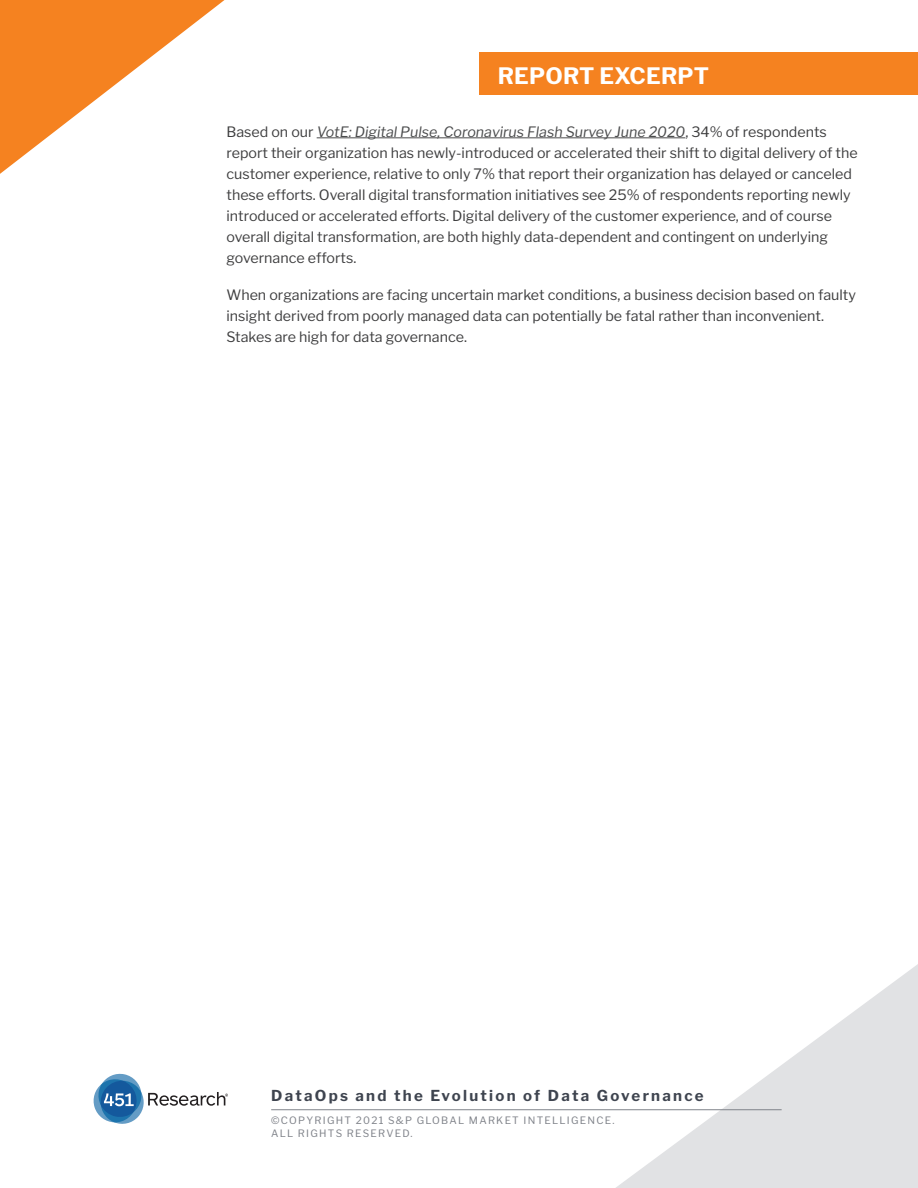
<style>
.page{position:relative;width:918px;height:1188px;background:#fff}
.page>*{position:absolute;margin:0;border:0;box-sizing:border-box;transform-origin:0 0}
.t1{font:700 22.5px "Libre Franklin";letter-spacing:.01em;color:#fff}
.t2{font:700 15px "Libre Franklin";letter-spacing:.15em;color:#3e444f}
.t3{font:14.25px/21px "Libre Franklin";color:#3e3e3f}
.t4{font:10.2px/13.5px "Libre Franklin";letter-spacing:.125em;color:#80838a}
.s1{font-style:italic;color:#4b4c4d}
</style>
<div class="page">
<svg style="left:597px;top:964px;width:321px;height:224px"></svg>
<svg style="left:0;top:0;width:225px;height:174px;fill:#f58220"></svg>
<svg style="left:93px;top:1073px;width:135px;height:51px"></svg>
<hr style="left:271px;top:1109px;width:511px;height:1px;background:#80838a">
<hr style="left:317px;top:137px;width:368px;height:1px;background:#4b4c4d">
<div style="left:479px;top:52px;width:439px;height:42px;background:#f58220"></div>
<h1 class="t1" style="left:498px;top:62px;width:213px">REPORT EXCERPT</h1>
<p class="t3" style="left:226px;top:121px;width:633px">Based on our <span class="s1">VotE: Digital Pulse, Coronavirus Flash Survey June 2020</span>, 34% of respondents report their organization has newly-introduced or accelerated their shift to digital delivery of the customer experience, relative to only 7% that report their organization has delayed or canceled these efforts. Overall digital transformation initiatives see 25% of respondents reporting newly introduced or accelerated efforts. Digital delivery of the customer experience, and of course overall digital transformation, are both highly data-dependent and contingent on underlying governance efforts.</p>
<p class="t3" style="left:226px;top:285px;width:631px">When organizations are facing uncertain market conditions, a business decision based on faulty insight derived from poorly managed data can potentially be fatal rather than inconvenient.<br>Stakes are high for data governance.</p>
<p class="t2" style="left:271px;top:1087px;width:434px">DataOps and the Evolution of Data Governance</p>
<p class="t4" style="left:271px;top:1113px;width:345px">©COPYRIGHT 2021 S&amp;P GLOBAL MARKET INTELLIGENCE.<br>ALL RIGHTS RESERVED.</p>
</div>
